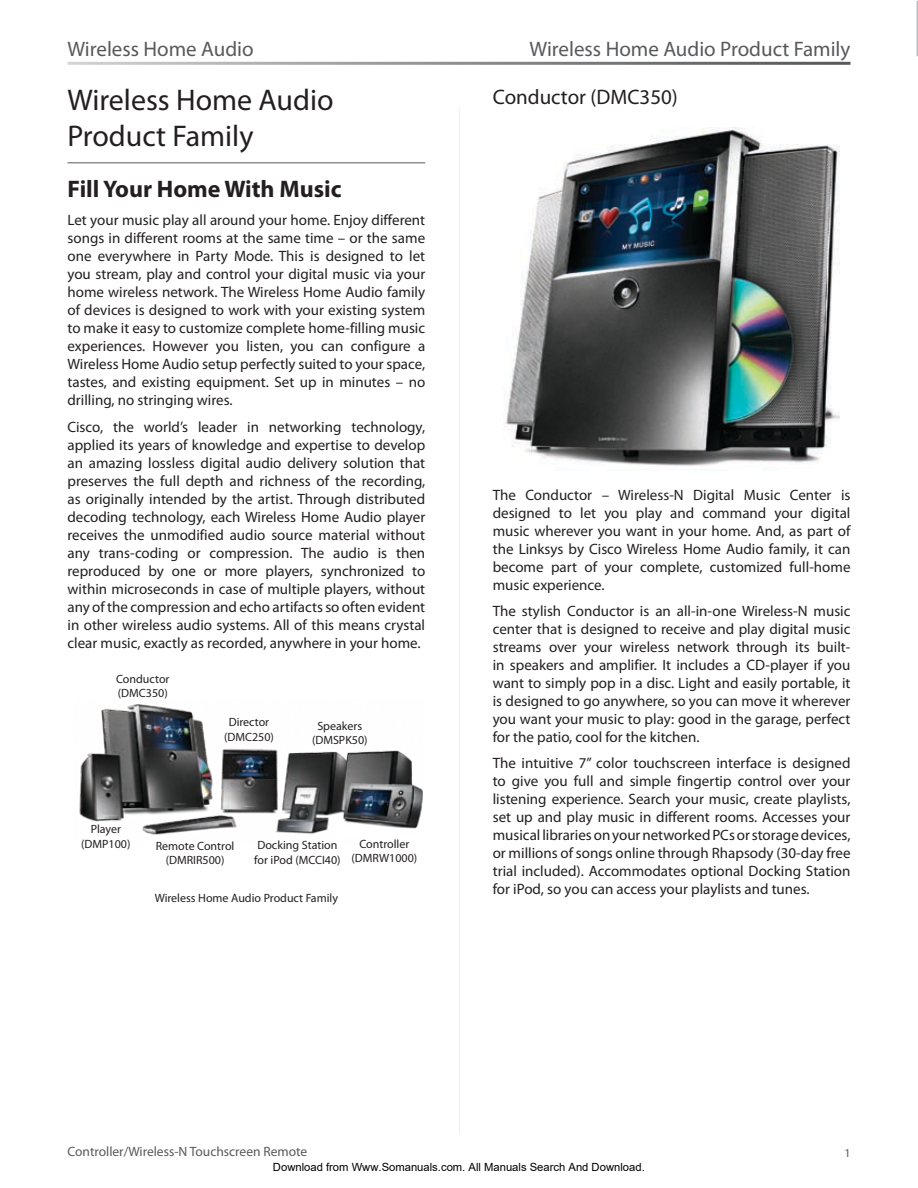
<style>
.page{position:relative;width:918px;height:1188px;background:#fff}
.page>*{position:absolute;margin:0;border:0;box-sizing:border-box;transform-origin:0 0}
.t1{font:30px/36px "Myriad Pro";color:#231f20}
.t2{font:700 24px "Myriad Pro";color:#231f20}
.t3{font:21px "Myriad Pro";color:#58595b}
.t4{font:21px "Myriad Pro";color:#231f20}
.t5{font:15px/18px "Myriad Pro";color:#231f20;text-align:justify}
.t6{font:13.5px "Myriad Pro";color:#58595b}
.t7{font:12px/14.4px "Myriad Pro";color:#231f20;text-align:center}
.t8{font:12px "Myriad Pro";color:#58595b}
.t9{font:11.25px "Arial";color:#000}
</style>
<div class="page">
<hr style="left:916px;top:1px;width:2px;height:55px;background:#bcbec0">
<hr style="left:459px;top:108px;width:1px;height:1026px;background:#bcbec0">
<hr style="left:68px;top:62px;width:782px;height:3px;background:#58595b">
<hr style="left:68px;top:162px;width:357px;height:1px;background:#58595b">
<img style="left:79px;top:704px;width:344px;height:131px">
<img style="left:504px;top:128px;width:336px;height:338px">
<h3 class="t3" style="left:68px;top:36px;width:188px">Wireless Home Audio</h3>
<h1 class="t1" style="left:68px;top:82px;width:268px">Wireless Home Audio<br>Product Family</h1>
<h2 class="t2" style="left:68px;top:173px;width:276px">Fill Your Home With Music</h2>
<p class="t5" style="left:68px;top:211px;width:359px">Let your music play all around your home. Enjoy different songs in different rooms at the same time – or the same one everywhere in Party Mode. This is designed to let you stream, play and control your digital music via your home wireless network. The Wireless Home Audio family of devices is designed to work with your existing system to make it easy to customize complete home-filling music experiences. However you listen, you can configure a Wireless Home Audio setup perfectly suited to your space, tastes, and existing equipment. Set up in minutes – no drilling, no stringing wires.</p>
<p class="t5" style="left:68px;top:417px;width:359px">Cisco, the world’s leader in networking technology, applied its years of knowledge and expertise to develop an amazing lossless digital audio delivery solution that preserves the full depth and richness of the recording, as originally intended by the artist. Through distributed decoding technology, each Wireless Home Audio player receives the unmodified audio source material without any trans-coding or compression. The audio is then reproduced by one or more players, synchronized to within microseconds in case of multiple players, without any of the compression and echo artifacts so often evident in other wireless audio systems. All of this means crystal clear music, exactly as recorded, anywhere in your home.</p>
<p class="t7" style="left:116px;top:671px;width:55px;text-align:left">Conductor (DMC350)</p>
<p class="t7" style="left:224px;top:715px;width:51px">Director (DMC250)</p>
<p class="t7" style="left:312px;top:718px;width:57px">Speakers (DMSPK50)</p>
<p class="t7" style="left:81px;top:822px;width:51px">Player (DMP100)</p>
<p class="t7" style="left:156px;top:839px;width:80px">Remote Control (DMRIR500)</p>
<p class="t7" style="left:254px;top:838px;width:88px;text-align:left">Docking Station for iPod (MCCI40)</p>
<p class="t7" style="left:155px;top:890px;width:185px">Wireless Home Audio Product Family</p>
<p class="t7" style="left:351px;top:837px;width:67px">Controller (DMRW1000)</p>
<h3 class="t3" style="left:530px;top:36px;width:322px">Wireless Home Audio Product Family</h3>
<h3 class="t4" style="left:493px;top:84px;width:187px">Conductor (DMC350)</h3>
<p class="t5" style="left:493px;top:485px;width:359px">The Conductor – Wireless-N Digital Music Center is designed to let you play and command your digital music wherever you want in your home. And, as part of the Linksys by Cisco Wireless Home Audio family, it can become part of your complete, customized full-home music experience.</p>
<p class="t5" style="left:493px;top:602px;width:359px">The stylish Conductor is an all-in-one Wireless-N music center that is designed to receive and play digital music streams over your wireless network through its built&shy;in speakers and amplifier. It includes a CD-player if you want to simply pop in a disc. Light and easily portable, it is designed to go anywhere, so you can move it wherever you want your music to play: good in the garage, perfect for the patio, cool for the kitchen.</p>
<p class="t5" style="left:493px;top:754px;width:359px">The intuitive 7” color touchscreen interface is designed to give you full and simple fingertip control over your listening experience. Search your music, create playlists, set up and play music in different rooms. Accesses your musical libraries on your networked PCs or storage devices, or millions of songs online through Rhapsody (30-day free trial included). Accommodates optional Docking Station for iPod, so you can access your playlists and tunes.</p>
<p class="t6" style="left:68px;top:1143px;width:241px">Controller/Wireless-N Touchscreen Remote</p>
<p class="t8" style="left:844px;top:1146px;width:8px">1</p>
<p class="t9" style="left:273px;top:1160px;width:373px">Download from Www.Somanuals.com. All Manuals Search And Download.</p>
</div>
